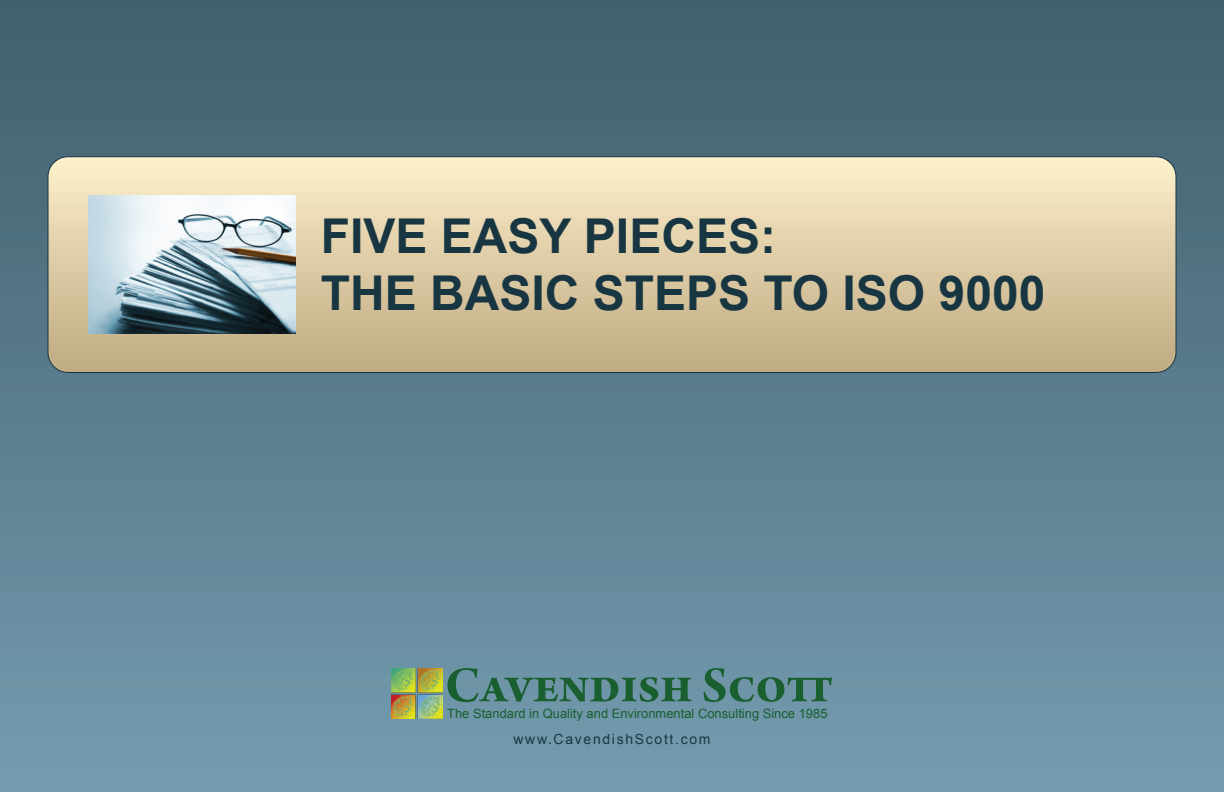
<style>
.page{position:relative;width:1224px;height:792px;background:#fff}
.page>*{position:absolute;margin:0;border:0;box-sizing:border-box;transform-origin:0 0}
.t1{font:700 48px/57.6px "Arial";color:#183642}
.t2{font:14px "Arial";letter-spacing:.12em;color:#183642}
.t3{font:12.8px "Arial";color:#195f30}
</style>
<div class="page">
<div style="left:0;top:0;width:1224px;height:792px;background:linear-gradient(to bottom,#415d6c,#749baf)"></div>
<svg style="left:48px;top:157px;width:1128px;height:215px;background:#ddcca6"></svg>
<div style="left:48px;top:156px;width:1128px;height:217px;border:1px solid #183642;border-radius:20px"></div>
<svg style="left:447px;top:668px;width:385px;height:34px;background:#538382"></svg>
<img style="left:392px;top:668px;width:50px;height:51px">
<img style="left:88px;top:196px;width:207px;height:137px">
<h1 class="t1" style="left:321px;top:208px;width:549px">FIVE EASY PIECES:<br>THE BASIC STEPS TO ISO</h1>
<h1 class="t1" style="left:939px;top:266px;width:108px">9000</h1>
<p class="t3" style="left:447px;top:705px;width:382px">The Standard in Quality and Environmental Consulting Since 1985</p>
<p class="t2" style="left:513px;top:730px;width:199px">www.CavendishScott.com</p>
</div>
